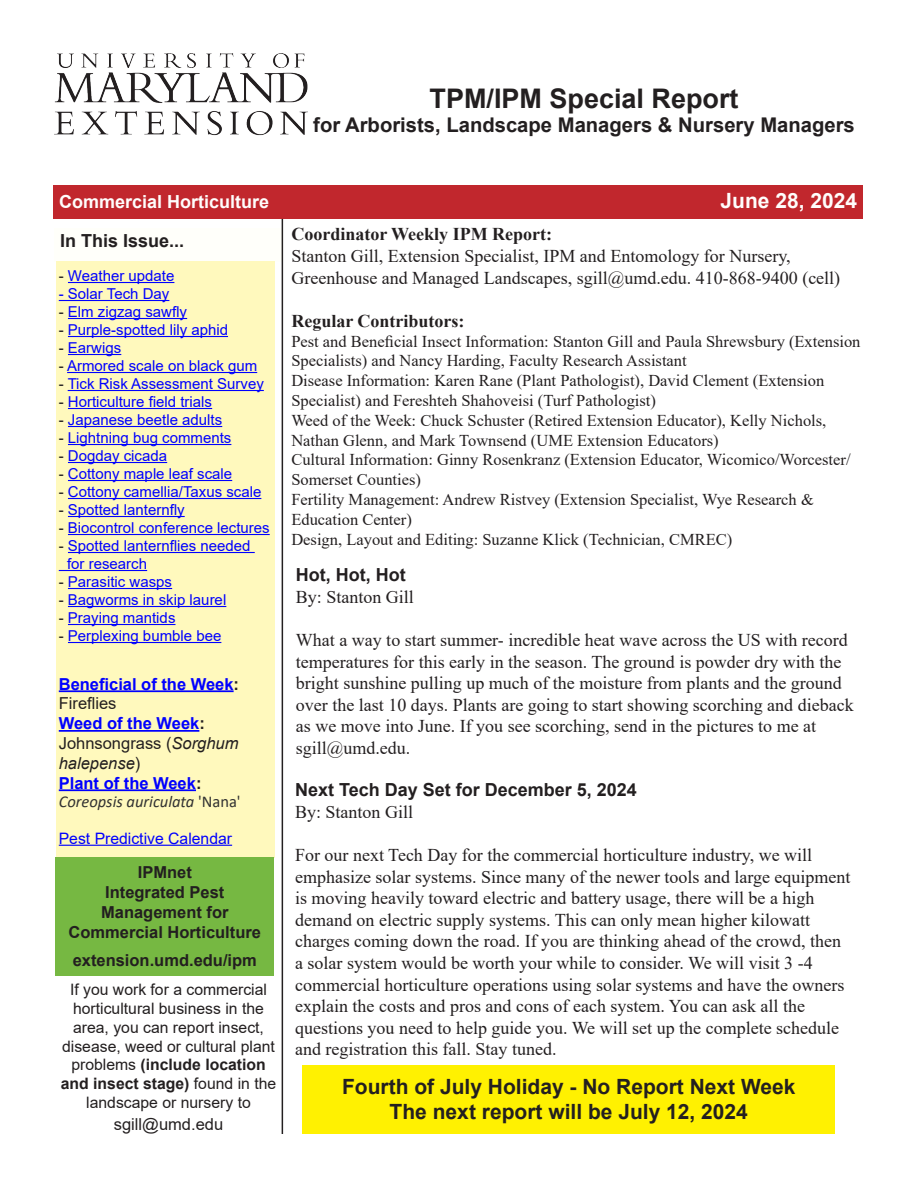
<style>
.page{position:relative;width:918px;height:1188px;background:#fff}
.page>*{position:absolute;margin:0;border:0;box-sizing:border-box;transform-origin:0 0}
.t1{font:700 27px "Arial";color:#231f20}
.Photo_credit{font:700 21px "Arial";color:#231f20}
.t2{font:700 21px "Arial";color:#fffdfc}
.t3{font:700 20.25px "Arial";color:#231f20}
.t4{font:18px/21.6px "Times New Roman";color:#231f20}
.t5{font:700 18px "Times New Roman";color:#231f20}
.t6{font:700 18px "Arial";color:#231f20}
.t7{font:700 18px "Arial";color:#fffdfc}
.t8{font:16.5px/19.8px "Times New Roman";color:#231f20}
.t9{font:700 16.5px/19.8px "Arial";color:#231f20}
.t10{font:italic 16.5px/19.8px "Arial";color:#231f20}
.t11{font:italic 16.5px/18px "Calibri";color:#323232}
.t12{font:700 16.5px/19.8px "Arial";color:#00f}
.t13{font:16.5px "Arial";color:#231f20}
.t14{font:15.75px/18.9px "Arial";color:#231f20;text-align:center}
.t15{font:15.75px "Arial";color:#00f}
.t16{font:15px/18px "Arial";color:#00f}
.s1{color:#231f20}
.s2{font-weight:400;color:#231f20}
.s3{font-weight:700;font-style:normal;color:#00f}
.s4{font-weight:700;font-style:normal}
.s5{font-style:normal}
.s6{font-family:"Arial";font-weight:700;font-style:normal;color:#00f}
.s7{font-family:"Arial";font-weight:700;font-style:normal;color:#231f20}
.s8{font-family:"Arial";font-weight:700}
.s9{font-weight:700}
</style>
<div class="page">
<div style="left:53px;top:185px;width:810px;height:34px;background:#c1272d"></div>
<div style="left:54px;top:228px;width:228px;height:34px;background:#fffffa"></div>
<hr style="left:282px;top:219px;width:1px;height:915px;background:#231f20">
<img style="left:54px;top:54px;width:254px;height:82px">
<div style="left:56px;top:261px;width:218px;height:596px;background:#fff9bd"></div>
<hr style="left:68px;top:282px;width:106px;height:1px;background:#00f">
<hr style="left:59px;top:300px;width:110px;height:1px;background:#00f">
<hr style="left:68px;top:318px;width:119px;height:1px;background:#00f">
<hr style="left:68px;top:336px;width:160px;height:1px;background:#00f">
<hr style="left:68px;top:354px;width:53px;height:1px;background:#00f">
<hr style="left:67px;top:372px;width:190px;height:1px;background:#00f">
<hr style="left:68px;top:390px;width:196px;height:1px;background:#00f">
<hr style="left:68px;top:408px;width:144px;height:1px;background:#00f">
<hr style="left:68px;top:426px;width:154px;height:1px;background:#00f">
<hr style="left:68px;top:444px;width:163px;height:1px;background:#00f">
<hr style="left:68px;top:462px;width:99px;height:1px;background:#00f">
<hr style="left:68px;top:480px;width:164px;height:1px;background:#00f">
<hr style="left:68px;top:498px;width:193px;height:1px;background:#00f">
<hr style="left:68px;top:516px;width:117px;height:1px;background:#00f">
<hr style="left:68px;top:534px;width:202px;height:1px;background:#00f">
<hr style="left:68px;top:552px;width:187px;height:1px;background:#00f">
<hr style="left:59px;top:570px;width:88px;height:1px;background:#00f">
<hr style="left:68px;top:588px;width:104px;height:1px;background:#00f">
<hr style="left:68px;top:606px;width:158px;height:1px;background:#00f">
<hr style="left:68px;top:624px;width:108px;height:1px;background:#00f">
<hr style="left:68px;top:642px;width:153px;height:1px;background:#00f">
<hr style="left:59px;top:690px;width:175px;height:2px;background:#00f">
<hr style="left:59px;top:730px;width:140px;height:2px;background:#00f">
<hr style="left:59px;top:789px;width:137px;height:2px;background:#00f">
<hr style="left:59px;top:845px;width:173px;height:1px;background:#00f">
<div style="left:56px;top:857px;width:218px;height:119px;background:#76b842"></div>
<div style="left:302px;top:1066px;width:533px;height:68px;background:#fff101"></div>
<h1 class="t1" style="left:430px;top:79px;width:311px">TPM/IPM Special Report</h1>
<p class="t3" style="left:313px;top:111px;width:543px">for Arborists, Landscape Managers &amp; Nursery Managers</p>
<p class="t7" style="left:59px;top:189px;width:212px">Commercial Horticulture</p>
<p class="t2" style="left:721px;top:186px;width:138px">June 28, 2024</p>
<p class="t5" style="left:291px;top:221px;width:262px">Coordinator Weekly IPM Report:</p>
<p class="t4" style="left:291px;top:245px;width:550px">Stanton Gill, Extension Specialist, IPM and Entomology for Nursery,<br>Greenhouse and Managed Landscapes, sgill@umd.edu. 410-868-9400 (cell)</p>
<p class="t5" style="left:291px;top:308px;width:175px">Regular Contributors:</p>
<p class="t8" style="left:291px;top:331px;width:571px">Pest and Beneficial Insect Information: Stanton Gill and Paula Shrewsbury (Extension Specialists) and Nancy Harding, Faculty Research Assistant<br>Disease Information: Karen Rane (Plant Pathologist), David Clement (Extension Specialist) and Fereshteh Shahoveisi (Turf Pathologist)<br>Weed of the Week: Chuck Schuster (Retired Extension Educator), Kelly Nichols, Nathan Glenn, and Mark Townsend (UME Extension Educators)<br>Cultural Information: Ginny Rosenkranz (Extension Educator, Wicomico/Worcester/ Somerset Counties)<br>Fertility Management: Andrew Ristvey (Extension Specialist, Wye Research &amp; Education Center)<br>Design, Layout and Editing: Suzanne Klick (Technician, CMREC)</p>
<p class="t6" style="left:60px;top:228px;width:126px">In This Issue...</p>
<p class="t16" style="left:59px;top:267px;width:117px"><span class="s1">-</span> Weather update</p>
<p class="t16" style="left:59px;top:285px;width:112px">- Solar Tech Day</p>
<p class="t16" style="left:59px;top:303px;width:130px"><span class="s1">-</span> Elm zigzag sawfly</p>
<p class="t16" style="left:59px;top:321px;width:171px"><span class="s1">-</span> Purple-spotted lily aphid</p>
<p class="t16" style="left:59px;top:339px;width:64px"><span class="s1">-</span> Earwigs</p>
<p class="t16" style="left:59px;top:357px;width:200px"><span class="s1">-</span> Armored scale on black gum</p>
<p class="t16" style="left:59px;top:375px;width:207px"><span class="s1">-</span> Tick Risk Assessment Survey</p>
<p class="t16" style="left:59px;top:393px;width:155px"><span class="s1">-</span> Horticulture field trials</p>
<p class="t16" style="left:59px;top:411px;width:165px"><span class="s1">-</span> Japanese beetle adults</p>
<p class="t16" style="left:59px;top:429px;width:174px"><span class="s1">-</span> Lightning bug comments</p>
<p class="t16" style="left:59px;top:447px;width:110px"><span class="s1">-</span> Dogday cicada</p>
<p class="t16" style="left:59px;top:465px;width:175px"><span class="s1">-</span> Cottony maple leaf scale</p>
<p class="t16" style="left:59px;top:483px;width:204px"><span class="s1">-</span> Cottony camellia/Taxus scale</p>
<p class="t16" style="left:59px;top:501px;width:127px"><span class="s1">-</span> Spotted lanternfly</p>
<p class="t16" style="left:59px;top:519px;width:212px"><span class="s1">-</span> Biocontrol conference lectures</p>
<p class="t16" style="left:67px;top:537px;width:185px;text-indent:-8px"><span class="s1">-</span> Spotted lanternflies needed for research</p>
<p class="t16" style="left:59px;top:573px;width:115px"><span class="s1">-</span> Parasitic wasps</p>
<p class="t16" style="left:59px;top:591px;width:169px"><span class="s1">-</span> Bagworms in skip laurel</p>
<p class="t16" style="left:59px;top:609px;width:118px"><span class="s1">-</span> Praying mantids</p>
<p class="t16" style="left:59px;top:627px;width:164px"><span class="s1">-</span> Perplexing bumble bee</p>
<p class="t12" style="left:59px;top:674px;width:182px">Beneficial of the Week<span class="s1">:<br></span><span class="s2">Fireflies</span></p>
<p class="t10" style="left:59px;top:714px;width:181px"><span class="s3">Weed of the Week</span><span class="s4">:<br></span><span class="s5">Johnsongrass (</span>Sorghum halepense<span class="s5">)</span></p>
<p class="t11" style="left:59px;top:773px;width:183px"><span class="s6">Plant of the Week</span><span class="s7">:<br></span>Coreopsis auriculata <span class="s5">'Nana'</span></p>
<p class="t15" style="left:59px;top:827px;width:175px">Pest Predictive Calendar</p>
<p class="t9" style="left:138px;top:863px;width:56px">IPMnet</p>
<p class="t9" style="left:101px;top:882px;width:129px">Integrated Pest<br>Management for</p>
<p class="t9" style="left:69px;top:922px;width:194px">Commercial Horticulture</p>
<p class="t9" style="left:73px;top:951px;width:186px">extension.umd.edu/ipm</p>
<p class="t4" style="left:296px;top:564px;width:120px"><span class="s8">Hot, Hot, Hot<br></span>By: Stanton Gill</p>
<p class="t4" style="left:296px;top:629px;width:559px">What a way to start summer- incredible heat wave across the US with record temperatures for this early in the season. The ground is powder dry with the bright sunshine pulling up much of the moisture from plants and the ground over the last 10 days. Plants are going to start showing scorching and dieback as we move into June. If you see scorching, send in the pictures to me at sgill@umd.edu.</p>
<p class="t6" style="left:295px;top:777px;width:343px">Next Tech Day Set for December 5, 2024</p>
<p class="t4" style="left:295px;top:800px;width:120px">By: Stanton Gill</p>
<p class="t4" style="left:295px;top:844px;width:557px">For our next Tech Day for the commercial horticulture industry, we will emphasize solar systems. Since many of the newer tools and large equipment is moving heavily toward electric and battery usage, there will be a high demand on electric supply systems. This can only mean higher kilowatt charges coming down the road. If you are thinking ahead of the crowd, then a solar system would be worth your while to consider. We will visit 3 -4 commercial horticulture operations using solar systems and have the owners explain the costs and pros and cons of each system. You can ask all the questions you need to help guide you. We will set up the complete schedule and registration this fall. Stay tuned.</p>
<p class="t14" style="left:61px;top:980px;width:217px">If you work for a commercial horticultural business in the area, you can report insect, disease, weed or cultural plant problems <span class="s9">(include location and insect stage)</span> found in the landscape or nursery to</p>
<p class="t13" style="left:114px;top:1113px;width:111px">sgill@umd.edu</p>
<p class="Photo_credit" style="left:342px;top:1072px;width:455px">Fourth of July Holiday - No Report Next Week</p>
<p class="Photo_credit" style="left:390px;top:1097px;width:360px">The next report will be July 12, 2024</p>
</div>
